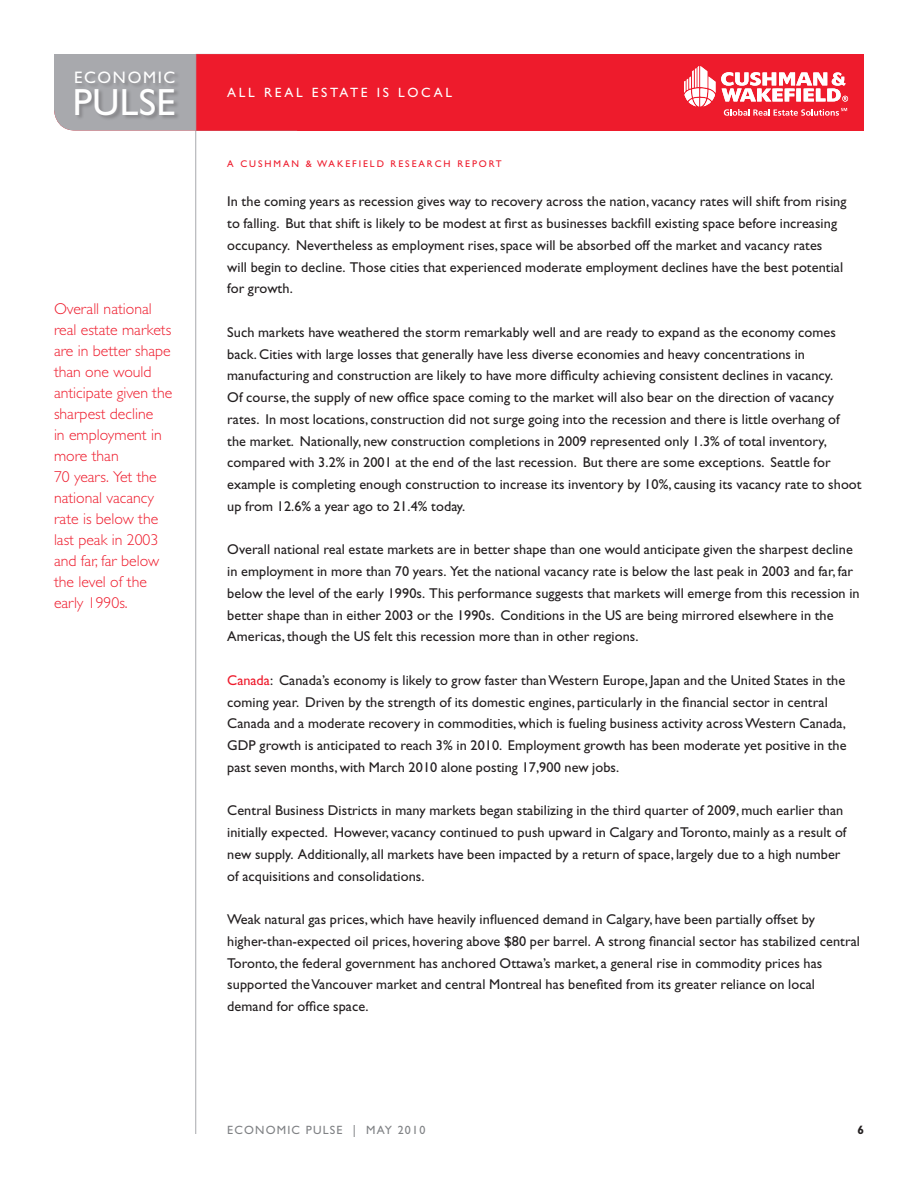
<style>
.page{position:relative;width:918px;height:1188px;background:#fff}
.page>*{position:absolute;margin:0;border:0;box-sizing:border-box;transform-origin:0 0}
.t1{font:37.95px "Gill Sans";letter-spacing:.01em;color:#fff}
.t2{font:16.65px "Gill Sans";letter-spacing:.1em;color:#fff}
.Pull_quotes{font:300 15.75px/21px "Gill Sans";color:#ee1b2c}
.Body_Copy{font:14.25px/21.8px "Gill Sans";letter-spacing:.005em;color:#231f20}
.t3{font:13.5px "Gill Sans";letter-spacing:.2em;color:#fff}
.t4{font:12px "Gill Sans";letter-spacing:.1em;color:#808285}
.t5{font:700 12px "Gill Sans";color:#231f20}
.t6{font:9.75px "Gill Sans";letter-spacing:.2em;color:#ee1b2c}
.s1{color:#ee1b2c}
</style>
<div class="page">
<div style="left:196px;top:54px;width:668px;height:76px;background:#ee1b2c"></div>
<svg style="left:54px;top:54px;width:243px;height:76px"></svg>
<hr style="left:195px;top:54px;width:1px;height:1080px;background:#a8a9ad">
<div style="left:76px;top:72px;width:134px;height:56px;background:#231f20;opacity:.25"></div>
<div style="left:76px;top:88px;width:160px;height:56px;background:#231f20;opacity:.25"></div>
<svg style="left:684px;top:66px;width:164px;height:50px"></svg>
<p class="t2" style="left:74px;top:68px;width:103px">ECONOMIC</p>
<h1 class="t1" style="left:73px;top:80px;width:104px">PULSE</h1>
<p class="Pull_quotes" style="left:54px;top:298px;width:120px">Overall national real estate markets are in better shape than one would anticipate given the sharpest decline<br>in employment in more than<br>70 years. Yet the national vacancy rate is below the last peak in 2003 and far, far below the level of the early 1990s.</p>
<p class="t3" style="left:227px;top:85px;width:21px">all</p>
<p class="t3" style="left:264px;top:85px;width:58px">realest</p>
<p class="t3" style="left:340px;top:85px;width:20px">ate</p>
<p class="t3" style="left:377px;top:85px;width:33px">is loc</p>
<p class="t3" style="left:434px;top:85px;width:16px">al</p>
<p class="t6" style="left:227px;top:158px;width:276px">A CUSHMAN &amp; WAKEFIELD RESEARCH REPORT</p>
<p class="Body_Copy" style="left:227px;top:191px;width:621px">In the coming years as recession gives way to recovery across the nation, vacancy rates will shift from rising to falling. But that shift is likely to be modest at first as businesses backfill existing space before increasing occupancy. Nevertheless as employment rises, space will be absorbed off the market and vacancy rates<br>will begin to decline. Those cities that experienced moderate employment declines have the best potential for growth.</p>
<p class="Body_Copy" style="left:227px;top:321px;width:636px">Such markets have weathered the storm remarkably well and are ready to expand as the economy comes back. Cities with large losses that generally have less diverse economies and heavy concentrations in manufacturing and construction are likely to have more difficulty achieving consistent declines in vacancy.<br>Of course, the supply of new office space coming to the market will also bear on the direction of vacancy rates. In most locations, construction did not surge going into the recession and there is little overhang of the market. Nationally, new construction completions in 2009 represented only 1.3% of total inventory, compared with 3.2% in 2001 at the end of the last recession. But there are some exceptions. Seattle for example is completing enough construction to increase its inventory by 10%, causing its vacancy rate to shoot up from 12.6% a year ago to 21.4% today.</p>
<p class="Body_Copy" style="left:227px;top:539px;width:634px">Overall national real estate markets are in better shape than one would anticipate given the sharpest decline in employment in more than 70 years.Yet the national vacancy rate is below the last peak in 2003 and far, far below the level of the early 1990s. This performance suggests that markets will emerge from this recession in better shape than in either 2003 or the 1990s. Conditions in the US are being mirrored elsewhere in the Americas, though the US felt this recession more than in other regions.</p>
<p class="Body_Copy" style="left:227px;top:669px;width:621px"><span class="s1">Canada</span>: Canada’s economy is likely to grow faster than Western Europe, Japan and the United States in the coming year. Driven by the strength of its domestic engines, particularly in the financial sector in central Canada and a moderate recovery in commodities, which is fueling business activity across Western Canada, GDP growth is anticipated to reach 3% in 2010. Employment growth has been moderate yet positive in the past seven months, with March 2010 alone posting 17,900 new jobs.</p>
<p class="Body_Copy" style="left:227px;top:800px;width:621px">Central Business Districts in many markets began stabilizing in the third quarter of 2009, much earlier than initially expected. However, vacancy continued to push upward in Calgary and Toronto, mainly as a result of new supply.Additionally, all markets have been impacted by a return of space, largely due to a high number of acquisitions and consolidations.</p>
<p class="Body_Copy" style="left:227px;top:908px;width:634px">Weak natural gas prices, which have heavily influenced demand in Calgary, have been partially offset by higher-than-expected oil prices, hovering above $80 per barrel.A strong financial sector has stabilized central Toronto, the federal government has anchored Ottawa’s market, a general rise in commodity prices has supported the Vancouver market and central Montreal has benefited from its greater reliance on local demand for office space.</p>
<p class="t4" style="left:227px;top:1123px;width:200px">ECONOMIC PULSE | MAY 2010</p>
<p class="t5" style="left:857px;top:1123px;width:8px">6</p>
</div>
